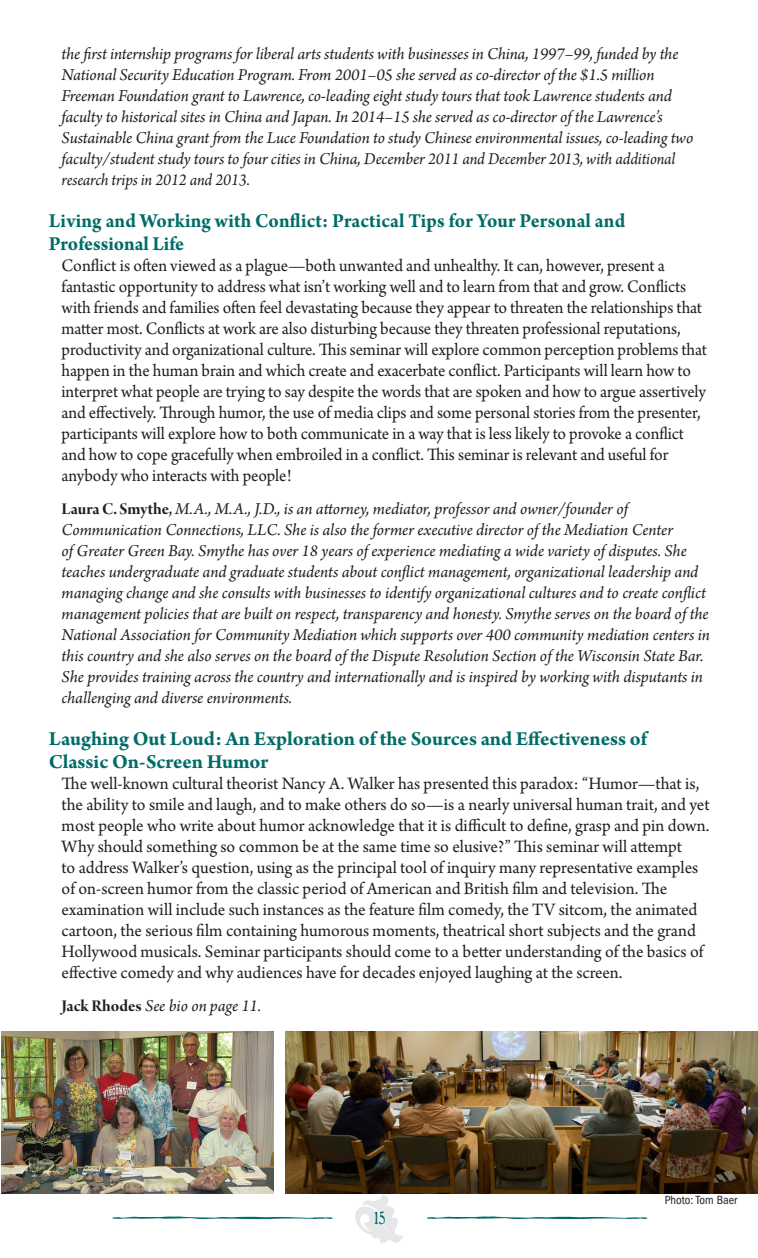
<style>
.page{position:relative;width:758px;height:1258px;background:#fff}
.page>*{position:absolute;margin:0;border:0;box-sizing:border-box;transform-origin:0 0}
.t1{font:700 21px/22.8px "Arno Pro";color:#006c67}
.t2{font:700 21px/22.8px "Arno Pro";color:#006c67;scale:.95 1}
.t3{font:18.38px/21px "Arno Pro";letter-spacing:-.005em;color:#231f20}
.t4{font:italic 17.5px/21px "Arno Pro";letter-spacing:-.005em;color:#231f20}
.t5{font:17.5px "Caslon Antique";color:#006c67;scale:.9 1}
.t6{font:condensed 12.25px "Franklin Gothic";color:#231f20}
.s1{font-family:"Arno Pro Bold Display";font-style:normal}
</style>
<div class="page">
<svg style="left:355px;top:1195px;width:48px;height:49px"></svg>
<svg style="left:112px;top:1216px;width:221px;height:3px"></svg>
<svg style="left:427px;top:1216px;width:220px;height:3px"></svg>
<img style="left:285px;top:1031px;width:473px;height:162px">
<img style="left:2px;top:1031px;width:271px;height:162px">
<p class="t4" style="left:62px;top:44px;width:633px">the first internship programs for liberal arts students with businesses in China, 1997–99, funded by the National Security Education Program. From 2001–05 she served as co-director of the $1.5 million Freeman Foundation grant to Lawrence, co-leading eight study tours that took Lawrence students and faculty to historical sites in China and Japan. In 2014–15 she served as co-director of the Lawrence’s Sustainable China grant from the Luce Foundation to study Chinese environmental issues, co-leading two faculty/student study tours to four cities in China, December 2011 and December 2013, with additional research trips in 2012 and 2013.</p>
<p class="t2" style="left:49px;top:210px;width:608px">Living and Working with Conflict: Practical Tips for Your Personal and<br>Professional Life</p>
<p class="t3" style="left:62px;top:255px;width:647px">Conflict is often viewed as a plague—both unwanted and unhealthy. It can, however, present a fantastic opportunity to address what isn’t working well and to learn from that and grow. Conflicts with friends and families often feel devastating because they appear to threaten the relationships that matter most. Conflicts at work are also disturbing because they threaten professional reputations, productivity and organizational culture. This seminar will explore common perception problems that happen in the human brain and which create and exacerbate conflict. Participants will learn how to interpret what people are trying to say despite the words that are spoken and how to argue assertively and effectively. Through humor, the use of media clips and some personal stories from the presenter, participants will explore how to both communicate in a way that is less likely to provoke a conflict and how to cope gracefully when embroiled in a conflict. This seminar is relevant and useful for anybody who interacts with people!</p>
<p class="t4" style="left:62px;top:499px;width:650px"><span class="s1">Laura C. Smythe,</span> M.A., M.A., J.D., is an attorney, mediator, professor and owner/founder of Communication Connections, LLC. She is also the former executive director of the Mediation Center<br>of Greater Green Bay. Smythe has over 18 years of experience mediating a wide variety of disputes. She teaches undergraduate and graduate students about conflict management, organizational leadership and managing change and she consults with businesses to identify organizational cultures and to create conflict management policies that are built on respect, transparency and honesty. Smythe serves on the board of the National Association for Community Mediation which supports over 400 community mediation centers in this country and she also serves on the board of the Dispute Resolution Section of the Wisconsin State Bar.<br>She provides training across the country and internationally and is inspired by working with disputants in challenging and diverse environments.</p>
<p class="t1" style="left:49px;top:728px;width:599px">Laughing Out Loud: An Exploration of the Sources and Effectiveness of<br>Classic On-Screen Humor</p>
<p class="t3" style="left:62px;top:773px;width:649px">The well-known cultural theorist Nancy A. Walker has presented this paradox: “Humor—that is, the ability to smile and laugh, and to make others do so—is a nearly universal human trait, and yet most people who write about humor acknowledge that it is difficult to define, grasp and pin down.<br>Why should something so common be at the same time so elusive?” This seminar will attempt<br>to address Walker’s question, using as the principal tool of inquiry many representative examples of on-screen humor from the classic period of American and British film and television. The examination will include such instances as the feature film comedy, the TV sitcom, the animated cartoon, the serious film containing humorous moments, theatrical short subjects and the grand Hollywood musicals. Seminar participants should come to a better understanding of the basics of effective comedy and why audiences have for decades enjoyed laughing at the screen.</p>
<p class="t4" style="left:62px;top:996px;width:201px"><span class="s1">Jack Rhodes</span> See bio on page 11.</p>
<p class="t5" style="left:374px;top:1208px;width:14px">15</p>
<p class="t6" style="left:664px;top:1193px;width:74px">Photo: Tom Baer</p>
</div>
